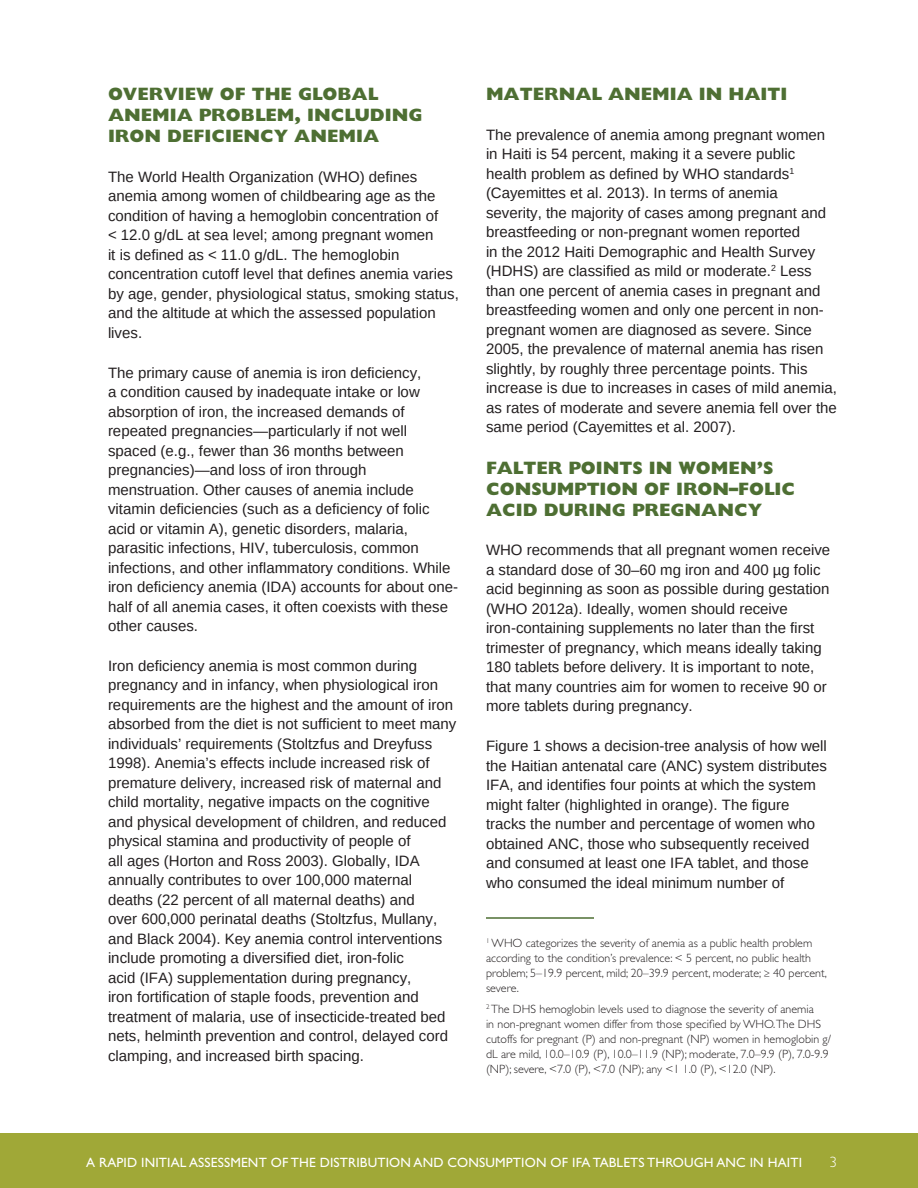
<style>
.page{position:relative;width:918px;height:1188px;background:#fff}
.page>*{position:absolute;margin:0;border:0;box-sizing:border-box;transform-origin:0 0}
.subhead_1{font:800 18px/21px "Gill Sans Std";color:#4e6f33}
.body_text{font:15px/19.5px "Arimo";color:#231f20}
.t1{font:300 15px "Gill Sans Std";color:#fff}
.t2{font:13.5px "Gill Sans Std";letter-spacing:.01em;color:#fff}
.Footnote_text{font:300 12px/15px "Gill Sans Std";color:#231f20}
</style>
<div class="page">
<div style="left:0;top:1133px;width:918px;height:55px;background:#a0a837"></div>
<hr style="left:486px;top:917px;width:108px;height:2px;background:#4e6f33">
<h1 class="subhead_1" style="left:108px;top:83px;width:316px">OVERVIEW OF THE GLOBAL<br>ANEMIA PROBLEM, INCLUDING<br>IRON DEFICIENCY ANEMIA</h1>
<p class="body_text" style="left:108px;top:167px;width:352px">The World Health Organization (WHO) defines anemia among women of childbearing age as the condition of having a hemoglobin concentration of<br>&lt; 12.0 g/dL at sea level; among pregnant women<br>it is defined as &lt; 11.0 g/dL. The hemoglobin concentration cutoff level that defines anemia varies by age, gender, physiological status, smoking status, and the altitude at which the assessed population lives.</p>
<p class="body_text" style="left:108px;top:363px;width:352px">The primary cause of anemia is iron deficiency,<br>a condition caused by inadequate intake or low absorption of iron, the increased demands of repeated pregnancies—particularly if not well spaced (e.g., fewer than 36 months between pregnancies)—and loss of iron through menstruation. Other causes of anemia include vitamin deficiencies (such as a deficiency of folic acid or vitamin A), genetic disorders, malaria, parasitic infections, HIV, tuberculosis, common infections, and other inflammatory conditions. While iron deficiency anemia (IDA) accounts for about one&shy;half of all anemia cases, it often coexists with these other causes.</p>
<p class="body_text" style="left:108px;top:656px;width:350px">Iron deficiency anemia is most common during pregnancy and in infancy, when physiological iron requirements are the highest and the amount of iron absorbed from the diet is not sufficient to meet many individuals’ requirements (Stoltzfus and Dreyfuss 1998). Anemia’s effects include increased risk of premature delivery, increased risk of maternal and child mortality, negative impacts on the cognitive and physical development of children, and reduced physical stamina and productivity of people of<br>all ages (Horton and Ross 2003). Globally, IDA annually contributes to over 100,000 maternal deaths (22 percent of all maternal deaths) and<br>over 600,000 perinatal deaths (Stoltzfus, Mullany, and Black 2004). Key anemia control interventions include promoting a diversified diet, iron-folic<br>acid (IFA) supplementation during pregnancy,<br>iron fortification of staple foods, prevention and treatment of malaria, use of insecticide-treated bed nets, helminth prevention and control, delayed cord clamping, and increased birth spacing.</p>
<h1 class="subhead_1" style="left:486px;top:83px;width:303px">MATERNAL ANEMIA IN HAITI</h1>
<p class="body_text" style="left:486px;top:125px;width:352px">The prevalence of anemia among pregnant women in Haiti is 54 percent, making it a severe public health problem as defined by WHO standards<sup>1 </sup>(Cayemittes et al. 2013). In terms of anemia severity, the majority of cases among pregnant and breastfeeding or non-pregnant women reported<br>in the 2012 Haiti Demographic and Health Survey (HDHS) are classified as mild or moderate.<sup>2</sup> Less than one percent of anemia cases in pregnant and breastfeeding women and only one percent in non&shy;pregnant women are diagnosed as severe. Since 2005, the prevalence of maternal anemia has risen slightly, by roughly three percentage points. This increase is due to increases in cases of mild anemia, as rates of moderate and severe anemia fell over the same period (Cayemittes et al. 2007).</p>
<h1 class="subhead_1" style="left:486px;top:457px;width:311px">FALTER POINTS IN WOMEN’S<br>CONSUMPTION OF IRON–FOLIC<br>ACID DURING PREGNANCY</h1>
<p class="body_text" style="left:486px;top:540px;width:346px">WHO recommends that all pregnant women receive a standard dose of 30–60 mg iron and 400 µg folic acid beginning as soon as possible during gestation (WHO 2012a). Ideally, women should receive iron-containing supplements no later than the first trimester of pregnancy, which means ideally taking 180 tablets before delivery. It is important to note, that many countries aim for women to receive 90 or more tablets during pregnancy.</p>
<p class="body_text" style="left:486px;top:736px;width:342px">Figure 1 shows a decision-tree analysis of how well the Haitian antenatal care (ANC) system distributes IFA, and identifies four points at which the system might falter (highlighted in orange). The figure tracks the number and percentage of women who obtained ANC, those who subsequently received and consumed at least one IFA tablet, and those who consumed the ideal minimum number of</p>
<p class="Footnote_text" style="left:486px;top:935px;width:342px"><sup>1</sup> WHO categorizes the severity of anemia as a public health problem according to the condition’s prevalence: &lt; 5 percent, no public health problem; 5–19.9 percent, mild; 20–39.9 percent, moderate; ≥ 40 percent, severe.</p>
<p class="Footnote_text" style="left:486px;top:1002px;width:347px"><sup>2</sup> The DHS hemoglobin levels used to diagnose the severity of anemia<br>in non-pregnant women differ from those specified by WHO.The DHS cutoffs for pregnant (P) and non-pregnant (NP) women in hemoglobin g/ dL are mild, 10.0–10.9 (P), 10.0–11.9 (NP); moderate, 7.0–9.9 (P), 7.0-9.9 (NP); severe, &lt;7.0 (P), &lt;7.0 (NP); any &lt;1 1.0 (P), &lt;12.0 (NP).</p>
<p class="t2" style="left:86px;top:1154px;width:718px">A RAPID INITIAL ASSESSMENT OF THE DISTRIBUTION AND CONSUMPTION OF IFA TABLETS THROUGH ANC IN HAITI</p>
<p class="t1" style="left:830px;top:1153px;width:9px">3</p>
</div>
